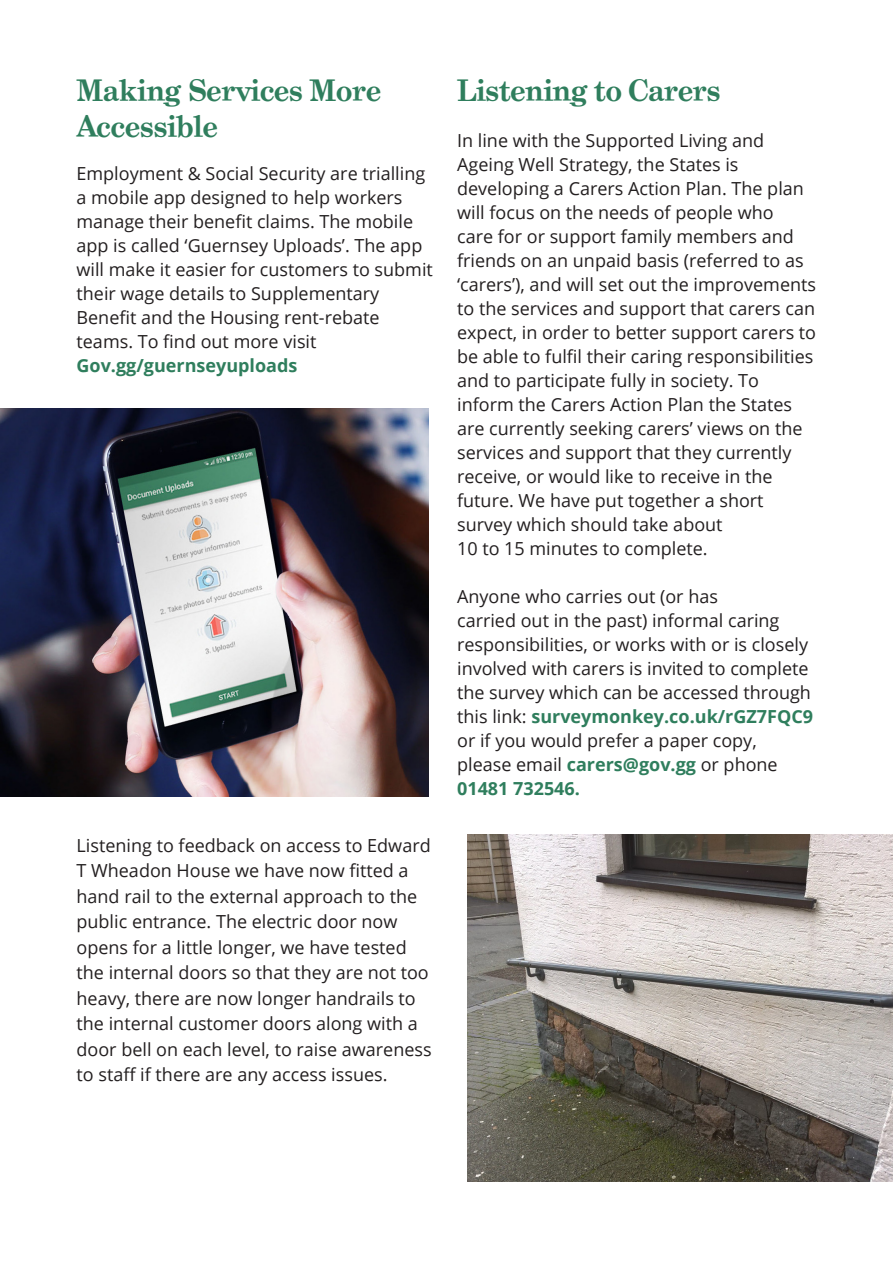
<style>
.page{position:relative;width:893px;height:1263px;background:#fff}
.page>*{position:absolute;margin:0;border:0;box-sizing:border-box;transform-origin:0 0}
.t1{font:700 30px "Grad";color:#2f7e5d}
.t2{font:18px/24px "Open Sans";color:#231f20}
.t3{font:700 18px/24px "Open Sans";color:#2f7e5d}
.s1{font-weight:700;color:#2f7e5d}
.s2{font-weight:400;color:#231f20}
</style>
<div class="page">
<img style="left:0;top:408px;width:428px;height:388px">
<img style="left:468px;top:834px;width:425px;height:347px">
<p class="t1" style="left:77px;top:71px;width:306px">Making Services More</p>
<p class="t1" style="left:457px;top:71px;width:265px">Listening to Carers</p>
<p class="t1" style="left:77px;top:107px;width:143px">Accessible</p>
<p class="t2" style="left:457px;top:128px;width:361px">In line with the Supported Living and Ageing Well Strategy, the States is developing a Carers Action Plan. The plan will focus on the needs of people who<br>care for or support family members and friends on an unpaid basis (referred to as ‘carers’), and will set out the improvements to the services and support that carers can expect, in order to better support carers to be able to fulfil their caring responsibilities and to participate fully in society. To inform the Carers Action Plan the States are currently seeking carers’ views on the services and support that they currently receive, or would like to receive in the future. We have put together a short survey which should take about</p>
<p class="t2" style="left:457px;top:536px;width:252px">10 to 15 minutes to complete.</p>
<p class="t2" style="left:457px;top:584px;width:357px">Anyone who carries out (or has<br>carried out in the past) informal caring responsibilities, or works with or is closely involved with carers is invited to complete the survey which can be accessed through this link: <span class="s1">surveymonkey.co.uk/rGZ7FQC9 </span>or if you would prefer a paper copy,</p>
<p class="t3" style="left:457px;top:752px;width:322px"><span class="s2">please email</span> carers@gov.gg <span class="s2">or phone<br></span>01481 732546.</p>
<p class="t2" style="left:77px;top:161px;width:358px">Employment &amp; Social Security are trialling a mobile app designed to help workers manage their benefit claims. The mobile app is called ‘Guernsey Uploads’. The app will make it easier for customers to submit their wage details to Supplementary Benefit and the Housing rent-rebate teams. To find out more visit</p>
<p class="t3" style="left:77px;top:353px;width:222px">Gov.gg/guernseyuploads</p>
<p class="t2" style="left:77px;top:832px;width:357px;line-height:25.5px">Listening to feedback on access to Edward T Wheadon House we have now fitted a hand rail to the external approach to the public entrance. The electric door now opens for a little longer, we have tested the internal doors so that they are not too heavy, there are now longer handrails to the internal customer doors along with a door bell on each level, to raise awareness to staff if there are any access issues.</p>
</div>
